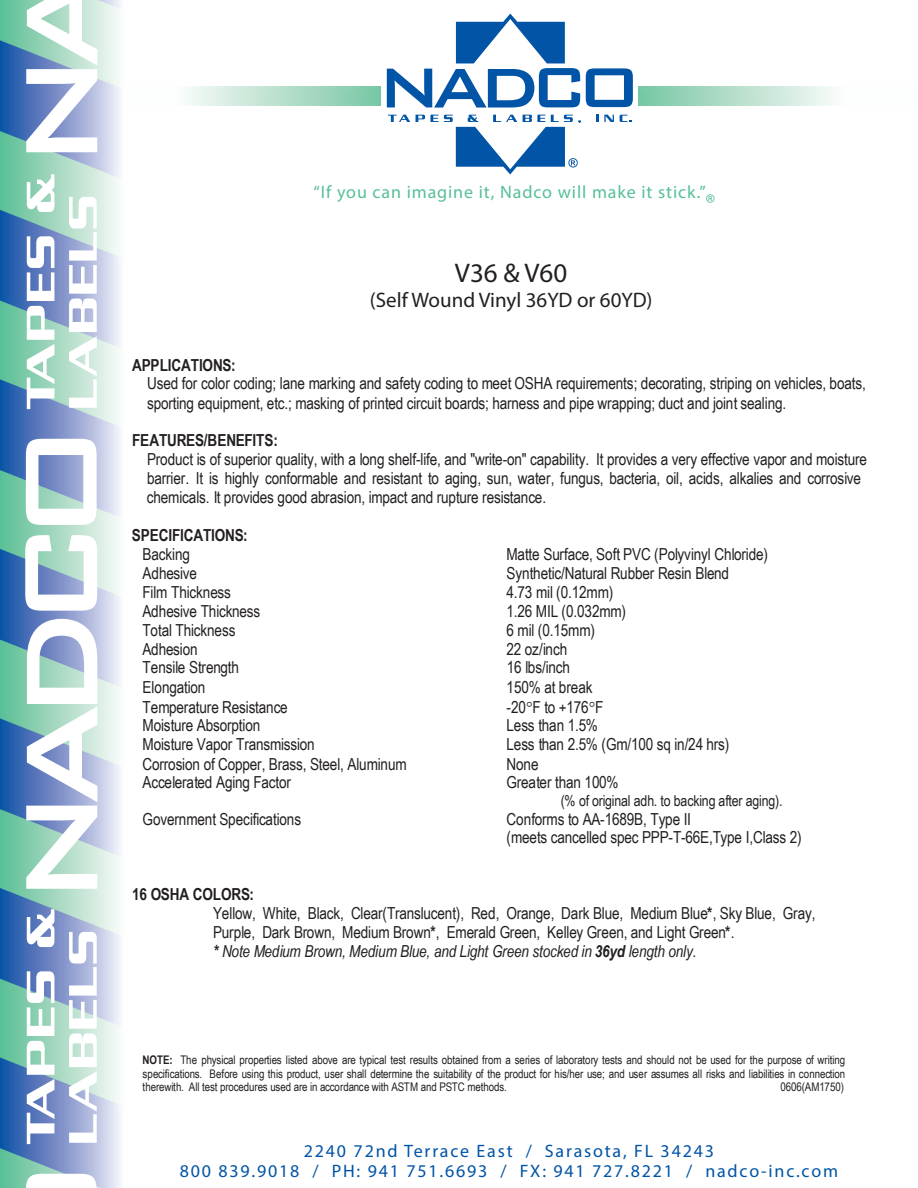
<style>
.page{position:relative;width:918px;height:1188px;background:#fff}
.page>*{position:absolute;margin:0;border:0;box-sizing:border-box;transform-origin:0 0}
.t1{font:700 27px "Myriad";color:#231f20}
.t2{font:italic 700 21px "Myriad";color:#231f20}
.t3{font:18px/19.5px "Myriad";letter-spacing:.1em;color:#0154a6;text-align:center}
.t4{font:italic 700 18px "Myriad";letter-spacing:.05em;color:#57c096}
.t5{font:16.5px/18.9px "Arial Narrow";letter-spacing:-.01em;color:#231f20}
.t6{font:700 16.5px "Arial Narrow";letter-spacing:-.01em;color:#231f20}
.t7{font:15.15px "Arial Narrow";letter-spacing:-.01em;color:#231f20}
.t8{font:11.85px/13.6px "Arial Narrow";letter-spacing:-.01em;color:#231f20;text-align:justify}
.s1{font-weight:700}
.s2{font-weight:700;font-style:italic}
.s3{font-style:italic}
</style>
<div class="page">
<svg style="left:185px;top:86px;width:651px;height:20px;background:#b7dfcc"></svg>
<div style="left:382px;top:67px;width:256px;height:60px;background:#fff"></div>
<svg style="left:0;top:0;width:120px;height:1188px;background:#8fb7c8"></svg>
<svg style="left:26px;top:1174px;width:71px;height:14px"></svg>
<svg style="left:27px;top:971px;width:27px;height:173px"></svg>
<svg style="left:27px;top:909px;width:27px;height:38px"></svg>
<svg style="left:69px;top:932px;width:28px;height:211px"></svg>
<svg style="left:26px;top:619px;width:71px;height:270px"></svg>
<svg style="left:25px;top:535px;width:72px;height:76px"></svg>
<svg style="left:26px;top:439px;width:71px;height:86px"></svg>
<svg style="left:27px;top:236px;width:27px;height:173px"></svg>
<svg style="left:27px;top:174px;width:27px;height:38px"></svg>
<svg style="left:69px;top:197px;width:28px;height:211px"></svg>
<svg style="left:26px;top:0;width:71px;height:152px"></svg>
<svg style="left:586px;top:68px;width:47px;height:39px"></svg>
<svg style="left:388px;top:115px;width:22px;height:7px"></svg>
<svg style="left:596px;top:115px;width:18px;height:7px"></svg>
<svg style="left:620px;top:115px;width:12px;height:7px"></svg>
<svg style="left:387px;top:14px;width:193px;height:94px"></svg>
<svg style="left:416px;top:115px;width:165px;height:59px"></svg>
<svg style="left:706px;top:194px;width:9px;height:9px"></svg>
<p class="t4" style="left:314px;top:181px;width:394px">“If you can imagine it, Nadco will make it stick.”</p>
<h1 class="t1" style="left:455px;top:256px;width:114px">V36 &amp; V60</h1>
<p class="t2" style="left:370px;top:287px;width:284px">(Self Wound Vinyl 36YD or 60YD)</p>
<p class="t6" style="left:132px;top:352px;width:105px">APPLICATIONS:</p>
<p class="t5" style="left:147px;top:373px;width:720px">Used for color coding; lane marking and safety coding to meet OSHA requirements; decorating, striping on vehicles, boats, sporting equipment, etc.; masking of printed circuit boards; harness and pipe wrapping; duct and joint sealing.</p>
<p class="t6" style="left:132px;top:428px;width:147px">FEATURES/BENEFITS:</p>
<p class="t5" style="left:147px;top:450px;width:722px">Product is of superior quality, with a long shelf-life, and "write-on" capability. It provides a very effective vapor and moisture barrier. It is highly conformable and resistant to aging, sun, water, fungus, bacteria, oil, acids, alkalies and corrosive chemicals. It provides good abrasion, impact and rupture resistance.</p>
<p class="t6" style="left:132px;top:523px;width:117px">SPECIFICATIONS:</p>
<p class="t5" style="left:142px;top:544px;width:49px">Backing</p>
<p class="t5" style="left:507px;top:544px;width:263px">Matte Surface, Soft PVC (Polyvinyl Chloride)</p>
<p class="t5" style="left:142px;top:563px;width:56px">Adhesive</p>
<p class="t5" style="left:507px;top:563px;width:224px">Synthetic/Natural Rubber Resin Blend</p>
<p class="t5" style="left:142px;top:582px;width:90px">Film Thickness</p>
<p class="t5" style="left:506px;top:582px;width:108px">4.73 mil (0.12mm)</p>
<p class="t5" style="left:142px;top:601px;width:119px">Adhesive Thickness</p>
<p class="t5" style="left:506px;top:601px;width:121px">1.26 MIL (0.032mm)</p>
<p class="t5" style="left:142px;top:620px;width:95px">Total Thickness</p>
<p class="t5" style="left:506px;top:620px;width:90px">6 mil (0.15mm)</p>
<p class="t5" style="left:142px;top:639px;width:57px">Adhesion</p>
<p class="t5" style="left:506px;top:639px;width:62px">22 oz/inch</p>
<p class="t5" style="left:143px;top:658px;width:98px">Tensile Strength</p>
<p class="t5" style="left:507px;top:658px;width:65px">16 lbs/inch</p>
<p class="t5" style="left:143px;top:677px;width:64px">Elongation</p>
<p class="t5" style="left:507px;top:677px;width:87px">150% at break</p>
<p class="t5" style="left:143px;top:697px;width:147px">Temperature Resistance</p>
<p class="t5" style="left:507px;top:697px;width:98px">-20 F to +176 F</p>
<p class="t5" style="left:143px;top:716px;width:119px">Moisture Absorption</p>
<p class="t5" style="left:507px;top:716px;width:93px">Less than 1.5%</p>
<p class="t5" style="left:143px;top:735px;width:174px">Moisture Vapor Transmission</p>
<p class="t5" style="left:507px;top:735px;width:224px">Less than 2.5% (Gm/100 sq in/24 hrs)</p>
<p class="t5" style="left:143px;top:754px;width:266px">Corrosion of Copper, Brass, Steel, Aluminum</p>
<p class="t5" style="left:507px;top:754px;width:34px">None</p>
<p class="t5" style="left:142px;top:772px;width:150px">Accelerated Aging Factor</p>
<p class="t5" style="left:507px;top:772px;width:113px">Greater than 100%</p>
<p class="t7" style="left:561px;top:790px;width:223px">(% of original adh. to backing after aging).</p>
<p class="t5" style="left:143px;top:809px;width:160px">Government Specifications</p>
<p class="t5" style="left:507px;top:809px;width:297px">Conforms to AA-1689B, Type II<br>(meets cancelled spec PPP-T-66E,Type I,Class 2)</p>
<p class="t5" style="left:213px;top:884px;width:604px;text-indent:-81px"><span class="s1">16 OSHA COLORS:<br></span>Yellow, White, Black, Clear(Translucent), Red, Orange, Dark Blue, Medium Blue<span class="s1">*</span>, Sky Blue, Gray, Purple, Dark Brown, Medium Brown<span class="s1">*</span>, Emerald Green, Kelley Green, and Light Green<span class="s1">*</span>.<br><span class="s2">*</span> <span class="s3">Note Medium Brown, Medium Blue, and Light Green stocked in</span> <span class="s2">36yd</span> <span class="s3">length only.</span></p>
<p class="t8" style="left:143px;top:1053px;width:704px"><span class="s1">NOTE:</span> The physical properties listed above are typical test results obtained from a series of laboratory tests and should not be used for the purpose of writing specifications. Before using this product, user shall determine the suitability of the product for his/her use; and user assumes all risks and liabilities in connection therewith. All test procedures used are in accordance with ASTM and PSTC methods.</p>
<p class="t8" style="left:781px;top:1080px;width:65px">0606(AM1750)</p>
<p class="t3" style="left:180px;top:1141px;width:660px">2240 72nd Terrace East / Sarasota, FL 34243<br>800 839.9018 / PH: 941 751.6693 / FX: 941 727.8221 / nadco-inc.com</p>
</div>
